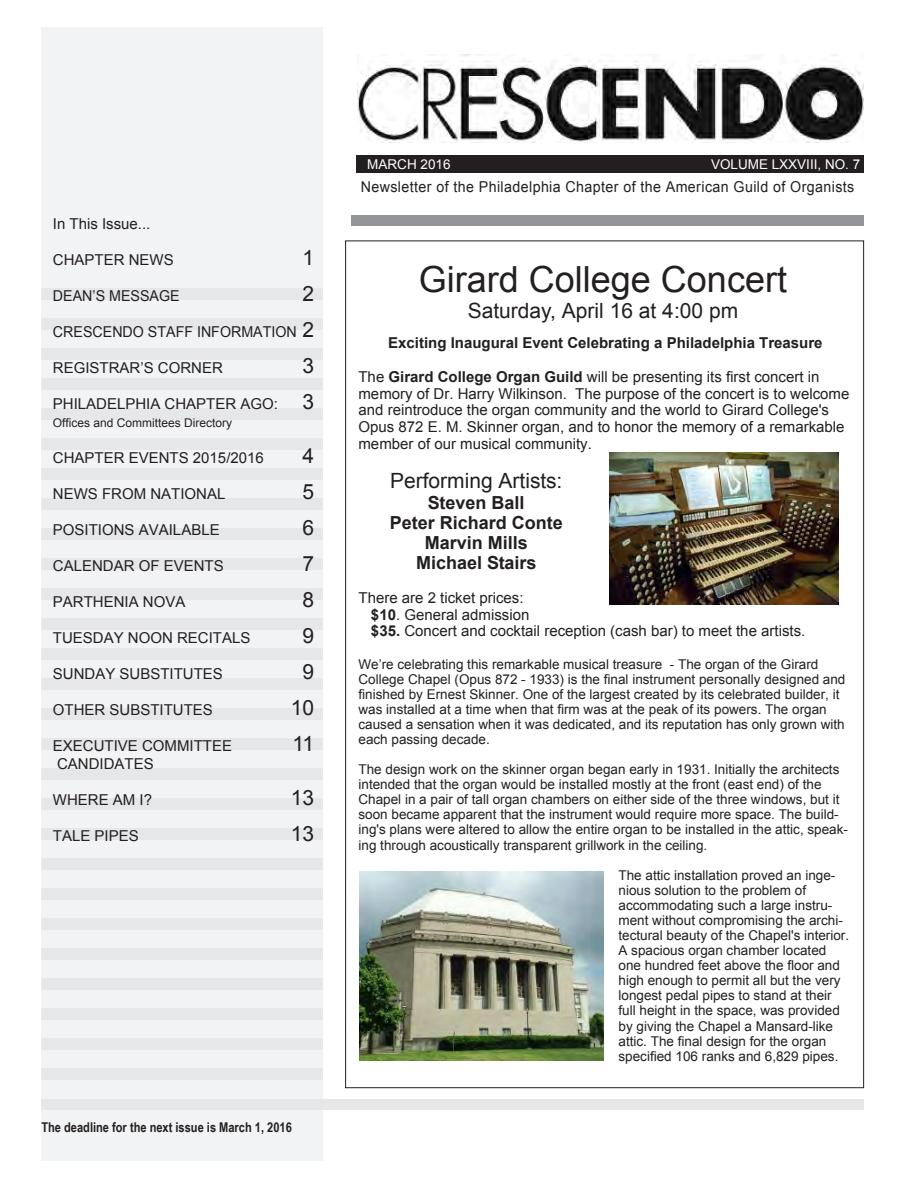
<style>
.page{position:relative;width:918px;height:1188px;background:#fff}
.page>*{position:absolute;margin:0;border:0;box-sizing:border-box;transform-origin:0 0}
.t1{font:36px "Arial";color:#231f20}
.t2{font:21px "Arial";color:#231f20}
.t3{font:700 18px/20.1px "Arial";color:#231f20;text-align:center}
.t4{font:15px/16.8px "Arial";color:#231f20}
.t5{font:15px "Arial";letter-spacing:.03em;color:#231f20;scale:.95 1}
.t6{font:700 15px "Arial";color:#231f20}
.t7{font:15px "Arial";color:#231f20;scale:.95 1}
.t8{font:13.5px/15.1px "Arial";color:#231f20}
.t9{font:700 13.5px "Arial Narrow";color:#231f20}
.t10{font:13.5px "Arial";color:#fff}
.t11{font:12px "Arial";color:#231f20}
.s1{font-size:21px}
.s2{font-weight:700}
</style>
<div class="page">
<div style="left:41px;top:27px;width:282px;height:1134px;background:#f2f3f4"></div>
<div style="left:351px;top:216px;width:513px;height:10px;background:#939598"></div>
<div style="left:41px;top:888px;width:282px;height:12px;background:#e6e7e9"></div>
<div style="left:41px;top:918px;width:282px;height:12px;background:#e6e7e9"></div>
<div style="left:41px;top:948px;width:282px;height:12px;background:#e6e7e9"></div>
<div style="left:41px;top:978px;width:282px;height:12px;background:#e6e7e9"></div>
<div style="left:41px;top:1008px;width:282px;height:12px;background:#e6e7e9"></div>
<div style="left:356px;top:155px;width:508px;height:18px;background:#231f20"></div>
<div style="left:41px;top:318px;width:282px;height:12px;background:#e6e7e9"></div>
<div style="left:41px;top:348px;width:282px;height:12px;background:#e6e7e9"></div>
<div style="left:41px;top:378px;width:282px;height:12px;background:#e6e7e9"></div>
<div style="left:41px;top:408px;width:282px;height:12px;background:#e6e7e9"></div>
<div style="left:41px;top:438px;width:282px;height:12px;background:#e6e7e9"></div>
<div style="left:41px;top:468px;width:282px;height:12px;background:#e6e7e9"></div>
<div style="left:41px;top:528px;width:282px;height:12px;background:#e6e7e9"></div>
<div style="left:41px;top:558px;width:282px;height:12px;background:#e6e7e9"></div>
<div style="left:41px;top:588px;width:282px;height:12px;background:#e6e7e9"></div>
<div style="left:41px;top:618px;width:282px;height:12px;background:#e6e7e9"></div>
<div style="left:41px;top:648px;width:282px;height:12px;background:#e6e7e9"></div>
<div style="left:41px;top:678px;width:282px;height:12px;background:#e6e7e9"></div>
<div style="left:41px;top:738px;width:282px;height:12px;background:#e6e7e9"></div>
<div style="left:41px;top:768px;width:282px;height:12px;background:#e6e7e9"></div>
<div style="left:41px;top:798px;width:282px;height:12px;background:#e6e7e9"></div>
<div style="left:41px;top:858px;width:282px;height:12px;background:#e6e7e9"></div>
<div style="left:41px;top:498px;width:282px;height:12px;background:#e6e7e9"></div>
<div style="left:41px;top:708px;width:282px;height:12px;background:#e6e7e9"></div>
<div style="left:41px;top:828px;width:282px;height:12px;background:#e6e7e9"></div>
<div style="left:41px;top:288px;width:282px;height:12px;background:#e6e7e9"></div>
<div style="left:41px;top:1100px;width:823px;height:10px;background:#e6e7e9"></div>
<div style="left:41px;top:1038px;width:282px;height:12px;background:#e6e7e9"></div>
<div style="left:41px;top:1068px;width:282px;height:12px;background:#e6e7e9"></div>
<img style="left:358px;top:55px;width:505px;height:87px">
<img style="left:609px;top:452px;width:229px;height:153px">
<img style="left:360px;top:871px;width:244px;height:190px">
<p class="t4" style="left:53px;top:215px;width:99px">In This Issue...</p>
<p class="t4" style="left:53px;top:251px;width:122px">CHAPTER NEWS</p>
<h2 class="t2" style="left:302px;top:246px;width:13px">1</h2>
<p class="t7" style="left:53px;top:288px;width:135px">DEAN’S MESSAGE</p>
<h2 class="t2" style="left:302px;top:282px;width:13px">2</h2>
<p class="t7" style="left:53px;top:324px;width:276px">CRESCENDO STAFF INFORMATION <span class="s1">2</span></p>
<p class="t4" style="left:53px;top:359px;width:172px">REGISTRAR’S CORNER</p>
<h2 class="t2" style="left:302px;top:354px;width:13px">3</h2>
<p class="t4" style="left:53px;top:395px;width:263px">PHILADELPHIA CHAPTER AGO: <span class="s1">3</span></p>
<p class="t11" style="left:53px;top:416px;width:181px">Offices and Committees Directory</p>
<p class="t4" style="left:53px;top:449px;width:212px">CHAPTER EVENTS 2015/2016</p>
<h2 class="t2" style="left:302px;top:444px;width:13px">4</h2>
<p class="t4" style="left:53px;top:485px;width:174px">NEWS FROM NATIONAL</p>
<h2 class="t2" style="left:302px;top:480px;width:13px">5</h2>
<p class="t4" style="left:53px;top:521px;width:168px">POSITIONS AVAILABLE</p>
<h2 class="t2" style="left:302px;top:516px;width:13px">6</h2>
<p class="t4" style="left:53px;top:557px;width:172px">CALENDAR OF EVENTS</p>
<h2 class="t2" style="left:302px;top:552px;width:13px">7</h2>
<p class="t4" style="left:53px;top:593px;width:134px">PARTHENIA NOVA</p>
<h2 class="t2" style="left:302px;top:588px;width:13px">8</h2>
<p class="t4" style="left:53px;top:629px;width:199px">TUESDAY NOON RECITALS</p>
<h2 class="t2" style="left:302px;top:624px;width:13px">9</h2>
<p class="t4" style="left:53px;top:665px;width:172px">SUNDAY SUBSTITUTES</p>
<h2 class="t2" style="left:302px;top:660px;width:13px">9</h2>
<p class="t4" style="left:53px;top:701px;width:162px">OTHER SUBSTITUTES</p>
<h2 class="t2" style="left:291px;top:696px;width:25px">10</h2>
<p class="t4" style="left:53px;top:737px;width:181px">EXECUTIVE COMMITTEE</p>
<h2 class="t2" style="left:292px;top:732px;width:23px">11</h2>
<p class="t4" style="left:57px;top:755px;width:98px">CANDIDATES</p>
<p class="t4" style="left:53px;top:791px;width:101px">WHERE AM I?</p>
<h2 class="t2" style="left:291px;top:786px;width:25px">13</h2>
<p class="t4" style="left:53px;top:827px;width:87px">TALE PIPES</p>
<h2 class="t2" style="left:291px;top:822px;width:25px">13</h2>
<p class="t9" style="left:41px;top:1119px;width:252px">The deadline for the next issue is March 1, 2016</p>
<p class="t10" style="left:367px;top:157px;width:85px">MARCH 2016</p>
<p class="t10" style="left:711px;top:157px;width:151px">VOLUME LXXVIII, NO. 7</p>
<p class="t5" style="left:361px;top:178px;width:521px">Newsletter of the Philadelphia Chapter of the American Guild of Organists</p>
<h1 class="t1" style="left:419px;top:259px;width:370px">Girard College Concert</h1>
<h2 class="t2" style="left:468px;top:299px;width:272px">Saturday, April 16 at 4:00 pm</h2>
<p class="t6" style="left:388px;top:333px;width:436px">Exciting Inaugural Event Celebrating a Philadelphia Treasure</p>
<p class="t4" style="left:359px;top:368px;width:492px">The <span class="s2">Girard College Organ Guild</span> will be presenting its first concert in memory of Dr. Harry Wilkinson. The purpose of the concert is to welcome and reintroduce the organ community and the world to Girard College's Opus 872 E. M. Skinner organ, and to honor the memory of a remarkable member of our musical community.</p>
<h2 class="t2" style="left:390px;top:469px;width:174px">Performing Artists:</h2>
<h3 class="t3" style="left:390px;top:493px;width:175px">Steven Ball<br>Peter Richard Conte<br>Marvin Mills<br>Michael Stairs</h3>
<p class="t4" style="left:371px;top:589px;width:436px;text-indent:-12px">There are 2 ticket prices:<br><span class="s2">$10</span>. General admission<br><span class="s2">$35.</span> Concert and cocktail reception (cash bar) to meet the artists.</p>
<p class="t8" style="left:359px;top:656px;width:488px">We’re celebrating this remarkable musical treasure - The organ of the Girard College Chapel (Opus 872 - 1933) is the final instrument personally designed and finished by Ernest Skinner. One of the largest created by its celebrated builder, it was installed at a time when that firm was at the peak of its powers. The organ caused a sensation when it was dedicated, and its reputation has only grown with each passing decade.</p>
<p class="t8" style="left:359px;top:762px;width:491px">The design work on the skinner organ began early in 1931. Initially the architects intended that the organ would be installed mostly at the front (east end) of the Chapel in a pair of tall organ chambers on either side of the three windows, but it soon became apparent that the instrument would require more space. The build&shy;ing's plans were altered to allow the entire organ to be installed in the attic, speak&shy;ing through acoustically transparent grillwork in the ceiling.</p>
<p class="t8" style="left:619px;top:867px;width:232px">The attic installation proved an inge&shy;nious solution to the problem of accommodating such a large instru&shy;ment without compromising the archi&shy;tectural beauty of the Chapel's interior.<br>A spacious organ chamber located one hundred feet above the floor and high enough to permit all but the very longest pedal pipes to stand at their full height in the space, was provided by giving the Chapel a Mansard-like attic. The final design for the organ specified 106 ranks and 6,829 pipes.</p>
</div>
